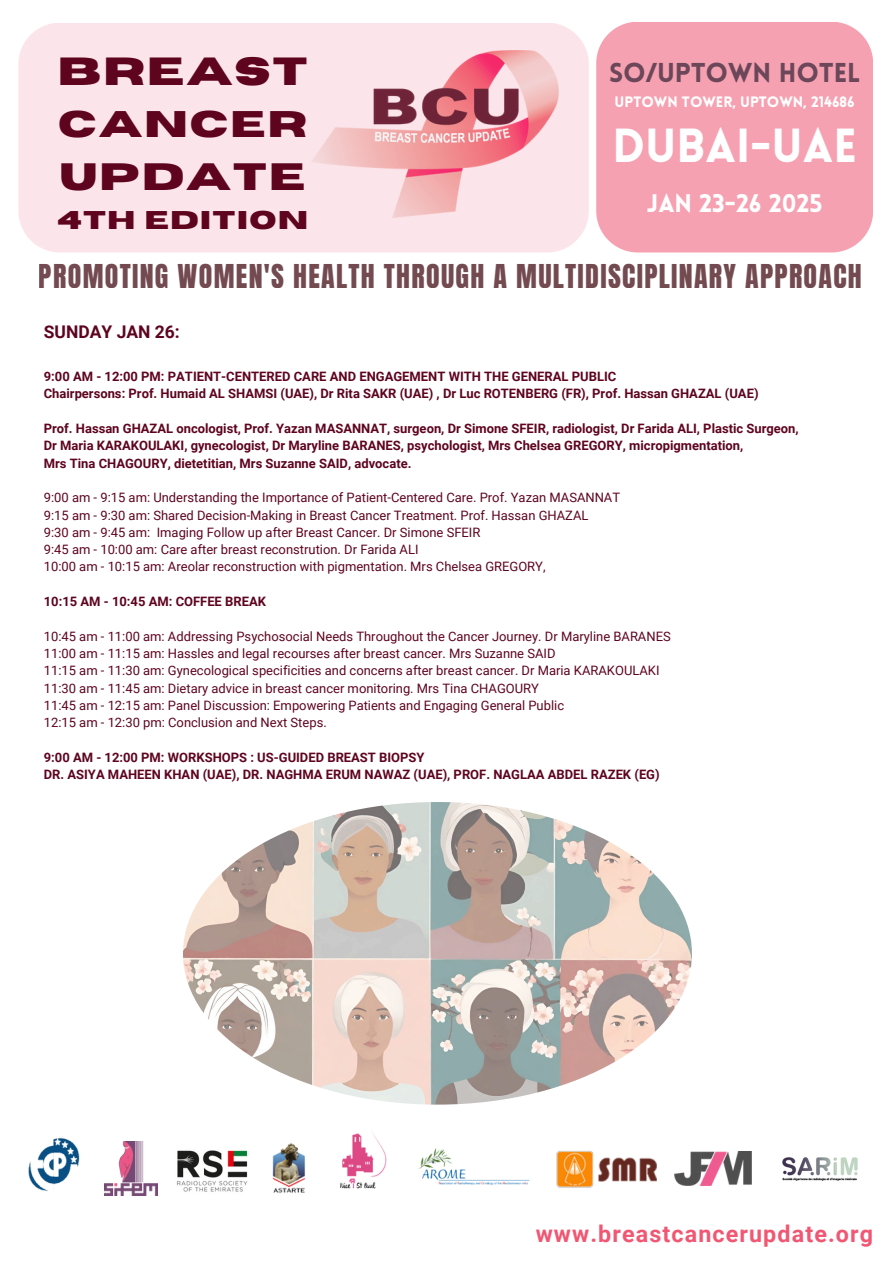
<style>
.page{position:relative;width:894px;height:1264px;background:#fff}
.page>*{position:absolute;margin:0;border:0;box-sizing:border-box;transform-origin:0 0}
.t1{font:900 46.65px "Lovelo";color:#fff}
.t2{font:700 39px "Horizon";letter-spacing:.045em;color:#5e041f}
.t3{font:700 37.95px "Horizon";letter-spacing:.045em;color:#5e041f}
.t4{font:700 36.9px "Horizon";letter-spacing:.045em;color:#5e041f}
.t5{font:27.9px "Anton";letter-spacing:.045em;color:#501d24}
.t6{font:900 26.7px "Lovelo";color:#6b4759}
.t7{font:700 25.5px "Horizon";letter-spacing:.045em;color:#5e041f}
.t8{font:900 24.9px "Lovelo";color:#fff}
.t9{font:700 23.25px "Roboto";letter-spacing:.05em;color:#f05773}
.t10{font:700 17.4px "Roboto";color:#5e041f}
.t11{font:900 14.7px "Lovelo";color:#fff}
.t12{font:12.9px "Roboto";color:#5e041f}
.t13{font:700 12.9px/17.2px "Roboto";color:#5e041f}
</style>
<div class="page">
<img style="left:183px;top:802px;width:508px;height:302px;border-radius:50%">
<div style="left:18px;top:23px;width:570px;height:229px;background:#fce5ea"></div>
<img style="left:311px;top:51px;width:247px;height:166px">
<div style="left:596px;top:22px;width:276px;height:230px;background:#f6a1b1;border-radius:42px"></div>
<img style="left:340px;top:1132px;width:47px;height:57px">
<img style="left:28px;top:1137px;width:52px;height:55px">
<img style="left:418px;top:1148px;width:112px;height:37px">
<img style="left:104px;top:1141px;width:53px;height:54px">
<img style="left:176px;top:1150px;width:72px;height:42px">
<img style="left:272px;top:1143px;width:33px;height:50px">
<img style="left:556px;top:1150px;width:100px;height:37px">
<img style="left:674px;top:1151px;width:77px;height:34px">
<img style="left:782px;top:1157px;width:76px;height:24px">
<p class="t2" style="left:58px;top:53px;width:251px">BREAST</p>
<p class="t4" style="left:58px;top:106px;width:250px">CANCER</p>
<p class="t3" style="left:60px;top:158px;width:247px">UPDATE</p>
<p class="t7" style="left:57px;top:208px;width:252px">4TH EDITION</p>
<h3 class="t5" style="left:39px;top:256px;width:824px">PROMOTING WOMEN'S HEALTH THROUGH A MULTIDISCIPLINARY APPROACH</h3>
<p class="t6" style="left:609px;top:62px;width:253px">SO/UPTOWN HOTEL</p>
<p class="t11" style="left:614px;top:96px;width:241px">UPTOWN TOWER, UPTOWN, 214686</p>
<p class="t1" style="left:612px;top:127px;width:246px">DUBAI-UAE</p>
<p class="t8" style="left:646px;top:194px;width:177px">JAN 23-26 2025</p>
<h1 class="t10" style="left:44px;top:322px;width:137px">SUNDAY JAN 26:</h1>
<p class="t13" style="left:44px;top:368px;width:574px">9:00 AM - 12:00 PM: PATIENT-CENTERED CARE AND ENGAGEMENT WITH THE GENERAL PUBLIC</p>
<h5 class="t13" style="left:44px;top:385px;width:716px">Chairpersons: Prof. Humaid AL SHAMSI (UAE), Dr Rita SAKR (UAE) , Dr Luc ROTENBERG (FR), Prof. Hassan GHAZAL (UAE)</h5>
<h2 class="t13" style="left:44px;top:420px;width:756px">Prof. Hassan GHAZAL oncologist, Prof. Yazan MASANNAT, surgeon, Dr Simone SFEIR, radiologist, Dr Farida ALI, Plastic Surgeon,</h2>
<h4 class="t13" style="left:44px;top:437px;width:700px">Dr Maria KARAKOULAKI, gynecologist, Dr Maryline BARANES, psychologist, Mrs Chelsea GREGORY, micropigmentation,</h4>
<p class="t13" style="left:44px;top:454px;width:369px">Mrs Tina CHAGOURY, dietetitian, Mrs Suzanne SAID, advocate.</p>
<p class="t12" style="left:44px;top:490px;width:577px">9:00 am - 9:15 am: Understanding the Importance of Patient-Centered Care. Prof. Yazan MASANNAT</p>
<p class="t12" style="left:44px;top:507px;width:546px">9:15 am - 9:30 am: Shared Decision-Making in Breast Cancer Treatment. Prof. Hassan GHAZAL</p>
<p class="t12" style="left:44px;top:525px;width:438px">9:30 am - 9:45 am: Imaging Follow up after Breast Cancer. Dr Simone SFEIR</p>
<p class="t12" style="left:44px;top:542px;width:376px">9:45 am - 10:00 am: Care after breast reconstrution. Dr Farida ALI</p>
<p class="t12" style="left:44px;top:559px;width:503px">10:00 am - 10:15 am: Areolar reconstruction with pigmentation. Mrs Chelsea GREGORY,</p>
<p class="t13" style="left:44px;top:593px;width:224px">10:15 AM - 10:45 AM: COFFEE BREAK</p>
<p class="t12" style="left:44px;top:628px;width:628px">10:45 am - 11:00 am: Addressing Psychosocial Needs Throughout the Cancer Journey. Dr Maryline BARANES</p>
<p class="t12" style="left:44px;top:646px;width:513px">11:00 am - 11:15 am: Hassles and legal recourses after breast cancer. Mrs Suzanne SAID</p>
<p class="t12" style="left:44px;top:663px;width:617px">11:15 am - 11:30 am: Gynecological specificities and concerns after breast cancer. Dr Maria KARAKOULAKI</p>
<h6 class="t12" style="left:44px;top:680px;width:496px">11:30 am - 11:45 am: Dietary advice in breast cancer monitoring. Mrs Tina CHAGOURY</h6>
<p class="t12" style="left:44px;top:698px;width:521px">11:45 am - 12:15 am: Panel Discussion: Empowering Patients and Engaging General Public</p>
<p class="t12" style="left:44px;top:715px;width:284px">12:15 am - 12:30 pm: Conclusion and Next Steps.</p>
<p class="t13" style="left:44px;top:748px;width:617px">9:00 AM - 12:00 PM: WORKSHOPS : US-GUIDED BREAST BIOPSY<br>DR. ASIYA MAHEEN KHAN (UAE), DR. NAGHMA ERUM NAWAZ (UAE), PROF. NAGLAA ABDEL RAZEK (EG)</p>
<p class="t9" style="left:535px;top:1219px;width:339px">www.breastcancerupdate.org</p>
</div>
